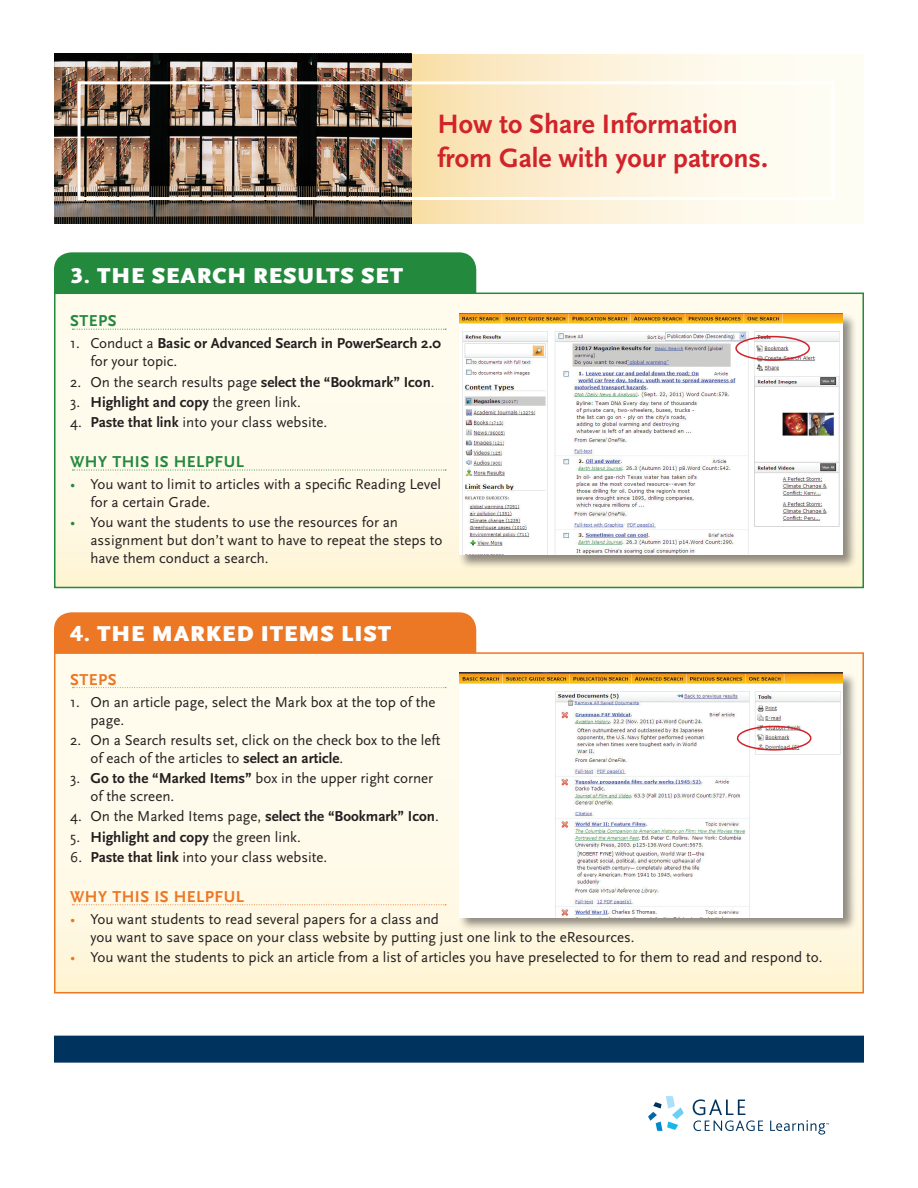
<style>
.page{position:relative;width:918px;height:1188px;background:#fff}
.page>*{position:absolute;margin:0;border:0;box-sizing:border-box;transform-origin:0 0}
.t1{font:700 27.75px/33.3px "Scala Sans Pro";color:#d1232a}
.t2{font:900 22.5px "Scala Sans Pro";letter-spacing:.04em;color:#fff}
.t3{font:700 16.5px "Scala Sans Pro";letter-spacing:.03em;color:#23893d}
.t4{font:700 16.5px "Scala Sans Pro";letter-spacing:.03em;color:#ec7725}
.t5{font:15px/18px "Scala Sans Pro";color:#231f20}
.t6{font:700 15px/18px "Scala Sans Pro";color:#231f20}
.s1{font-weight:400}
.s2{font-weight:700}
.s3{color:#23893d}
.s4{color:#ec7725}
</style>
<div class="page">
<div style="left:411px;top:54px;width:453px;height:170px;background:linear-gradient(to right,#fae2b3,#fff)"></div>
<img style="left:54px;top:54px;width:357px;height:170px">
<div style="left:78px;top:81px;width:756px;height:119px;border:3px solid #fff"></div>
<div style="left:55px;top:293px;width:808px;height:294px;background:linear-gradient(to bottom,#fffdf3,#fef6dc)"></div>
<div style="left:54px;top:293px;width:810px;height:295px;border:2px solid #23893d"></div>
<div style="left:55px;top:653px;width:808px;height:340px;background:linear-gradient(to bottom,#fffdf3,#fff6dc)"></div>
<div style="left:54px;top:652px;width:810px;height:341px;border:2px solid #ec7725"></div>
<div style="left:54px;top:252px;width:422px;height:41px;background:#23893d"></div>
<div style="left:54px;top:612px;width:422px;height:41px;background:#ec7725"></div>
<svg style="left:72px;top:329px;width:374px;height:1px"></svg>
<svg style="left:72px;top:470px;width:374px;height:1px"></svg>
<svg style="left:72px;top:687px;width:374px;height:1px"></svg>
<svg style="left:72px;top:904px;width:374px;height:1px"></svg>
<div style="left:458px;top:313px;width:399px;height:256px;background:#231f20;opacity:.5"></div>
<img style="left:459px;top:314px;width:384px;height:241px">
<div style="left:458px;top:672px;width:399px;height:260px;background:#231f20;opacity:.5"></div>
<img style="left:459px;top:672px;width:384px;height:245px">
<svg style="left:648px;top:1096px;width:36px;height:35px"></svg>
<svg style="left:693px;top:1099px;width:70px;height:32px"></svg>
<svg style="left:770px;top:1120px;width:59px;height:15px"></svg>
<div style="left:54px;top:1036px;width:810px;height:27px;background:#00335d"></div>
<div style="left:735px;top:336px;width:75px;height:25px;border:2px solid #d1232a;border-radius:50%"></div>
<div style="left:737px;top:726px;width:74px;height:25px;border:2px solid #d1232a;border-radius:50%"></div>
<h1 class="t1" style="left:437px;top:108px;width:332px">How to Share Information from Gale with your patrons.</h1>
<h2 class="t2" style="left:70px;top:262px;width:335px">3. THE SEARCH RESULTS SET</h2>
<p class="t3" style="left:70px;top:311px;width:48px">STEPS</p>
<p class="t6" style="left:90px;top:335px;width:352px;text-indent:-20px"><span class="s1">1. Conduct a</span> Basic or Advanced Search in PowerSearch 2.0 <span class="s1">for your topic.</span></p>
<p class="t5" style="left:70px;top:373px;width:366px">2. On the search results page <span class="s2">select the “Bookmark” Icon</span>.</p>
<p class="t6" style="left:70px;top:393px;width:232px"><span class="s1">3.</span> Highlight and copy <span class="s1">the green link.</span></p>
<p class="t5" style="left:70px;top:413px;width:258px">4. <span class="s2">Paste that link</span> into your class website.</p>
<p class="t3" style="left:70px;top:452px;width:175px">WHY THIS IS HELPFUL</p>
<p class="t5" style="left:90px;top:475px;width:352px;text-indent:-20px"><span class="s3">•</span> You want to limit to articles with a specific Reading Level for a certain Grade.</p>
<p class="t5" style="left:90px;top:514px;width:354px;text-indent:-20px"><span class="s3">•</span> You want the students to use the resources for an assignment but don’t want to have to repeat the steps to have them conduct a search.</p>
<h2 class="t2" style="left:70px;top:620px;width:322px">4. THE MARKED ITEMS LIST</h2>
<p class="t4" style="left:70px;top:669px;width:48px">STEPS</p>
<p class="t5" style="left:90px;top:693px;width:347px;text-indent:-20px">1. On an article page, select the Mark box at the top of the page.</p>
<p class="t5" style="left:90px;top:731px;width:351px;text-indent:-20px">2. On a Search results set, click on the check box to the left of each of the articles to <span class="s2">select an article</span>.</p>
<p class="t5" style="left:90px;top:769px;width:344px;text-indent:-20px">3. <span class="s2">Go to the “Marked Items”</span> box in the upper right corner of the screen.</p>
<p class="t5" style="left:70px;top:807px;width:370px">4. On the Marked Items page, <span class="s2">select the “Bookmark” Icon</span>.</p>
<p class="t6" style="left:70px;top:828px;width:232px"><span class="s1">5.</span> Highlight and copy <span class="s1">the green link.</span></p>
<p class="t5" style="left:70px;top:848px;width:258px">6. <span class="s2">Paste that link</span> into your class website.</p>
<p class="t4" style="left:70px;top:887px;width:175px">WHY THIS IS HELPFUL</p>
<p class="t5" style="left:90px;top:910px;width:546px;text-indent:-20px"><span class="s4">•</span> You want students to read several papers for a class and<br>you want to save space on your class website by putting just one link to the eResources.</p>
<p class="t5" style="left:70px;top:948px;width:754px"><span class="s4">•</span> You want the students to pick an article from a list of articles you have preselected to for them to read and respond to.</p>
</div>
